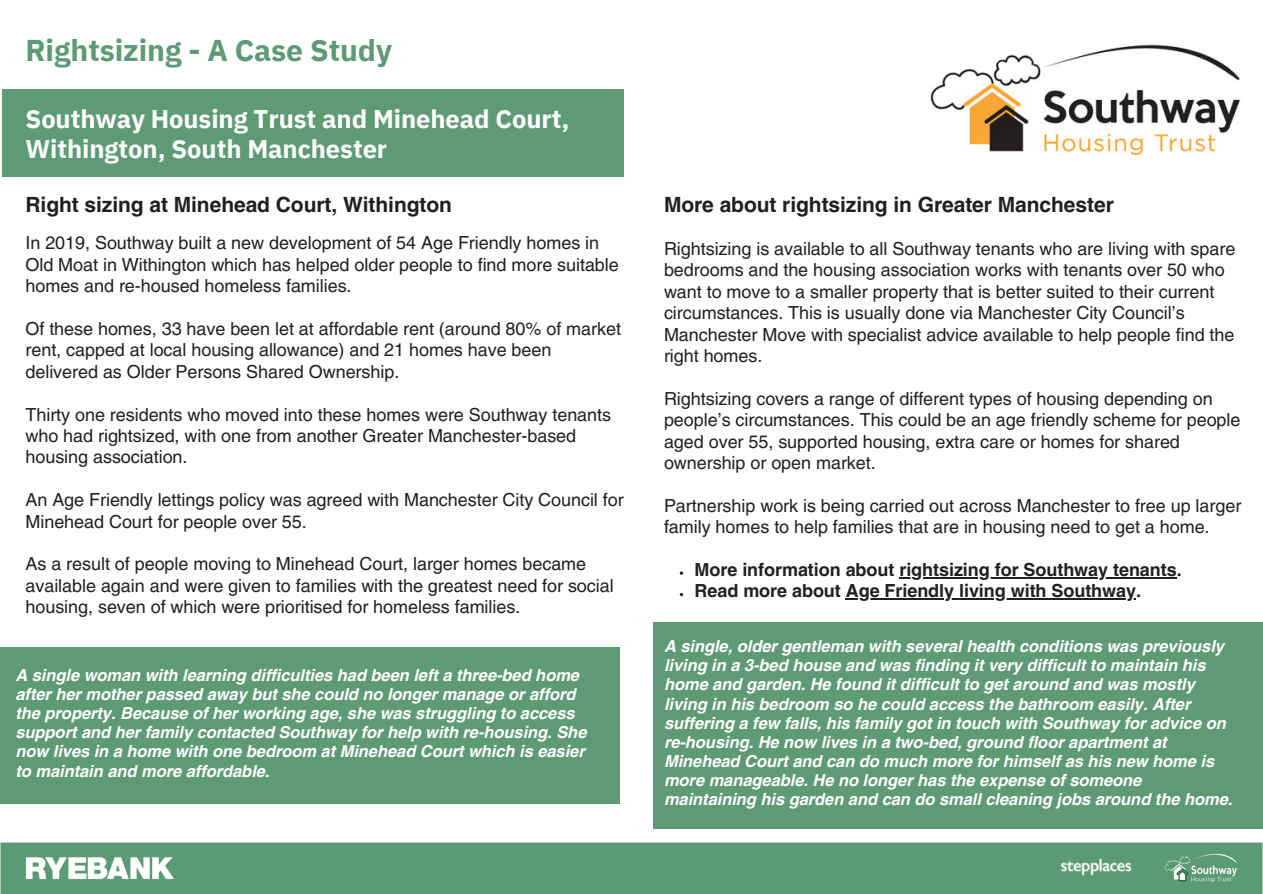
<style>
.page{position:relative;width:1263px;height:894px;background:#fff}
.page>*{position:absolute;margin:0;border:0;box-sizing:border-box;transform-origin:0 0}
.t1{font:700 30px "IBM Plex Sans";letter-spacing:-.005em;color:#5e9b74}
.t2{font:700 25.5px/30.3px "IBM Plex Sans";letter-spacing:-.005em;color:#fff}
.t3{font:700 21px "Helvetica LT Pro";letter-spacing:-.005em;color:#231f20}
.t4{font:18px/21.3px "Helvetica LT Pro";letter-spacing:-.005em;color:#231f20}
.t5{font:700 18px "Helvetica LT Pro";letter-spacing:-.005em;color:#231f20}
.t6{font:italic 700 16.5px/19.2px "Helvetica LT Pro";letter-spacing:-.005em;color:#fff}
</style>
<div class="page">
<div style="left:2px;top:89px;width:622px;height:87px;background:#5e9b74"></div>
<img style="left:0;top:842px;width:1263px;height:51px">
<img style="left:1057px;top:852px;width:79px;height:30px">
<img style="left:930px;top:44px;width:310px;height:112px">
<hr style="left:899px;top:577px;width:278px;height:1px;background:#231f20">
<hr style="left:846px;top:598px;width:290px;height:1px;background:#231f20">
<div style="left:653px;top:622px;width:610px;height:207px;background:#5e9b74"></div>
<div style="left:0;top:647px;width:619px;height:157px;background:#5e9b74"></div>
<p class="t1" style="left:26px;top:30px;width:368px">Rightsizing - A Case Study</p>
<p class="t2" style="left:26px;top:103px;width:545px">Southway Housing Trust and Minehead Court,<br>Withington, South Manchester</p>
<p class="t3" style="left:26px;top:197px;width:428px">Right sizing at Minehead Court, Withington</p>
<p class="t4" style="left:26px;top:234px;width:595px">In 2019, Southway built a new development of 54 Age Friendly homes in<br>Old Moat in Withington which has helped older people to find more suitable homes and re-housed homeless families.</p>
<p class="t4" style="left:26px;top:320px;width:597px">Of these homes, 33 have been let at affordable rent (around 80% of market rent, capped at local housing allowance) and 21 homes have been delivered as Older Persons Shared Ownership.</p>
<p class="t4" style="left:26px;top:405px;width:587px">Thirty one residents who moved into these homes were Southway tenants who had rightsized, with one from another Greater Manchester-based housing association.</p>
<h4 class="t4" style="left:26px;top:491px;width:600px">An Age Friendly lettings policy was agreed with Manchester City Council for<br>Minehead Court for people over 55.</h4>
<p class="t4" style="left:26px;top:555px;width:590px">As a result of people moving to Minehead Court, larger homes became available again and were given to families with the greatest need for social housing, seven of which were prioritised for homeless families.</p>
<p class="t6" style="left:15px;top:666px;width:572px">A single woman with learning difficulties had been left a three-bed home after her mother passed away but she could no longer manage or afford the property. Because of her working age, she was struggling to access support and her family contacted Southway for help with re-housing. She now lives in a home with one bedroom at Minehead Court which is easier to maintain and more affordable.</p>
<p class="t3" style="left:664px;top:197px;width:451px">More about rightsizing in Greater Manchester</p>
<p class="t4" style="left:664px;top:240px;width:573px">Rightsizing is available to all Southway tenants who are living with spare bedrooms and the housing association works with tenants over 50 who want to move to a smaller property that is better suited to their current circumstances. This is usually done via Manchester City Council’s Manchester Move with specialist advice available to help people find the right homes.</p>
<p class="t4" style="left:664px;top:389px;width:578px">Rightsizing covers a range of different types of housing depending on people’s circumstances. This could be an age friendly scheme for people aged over 55, supported housing, extra care or homes for shared ownership or open market.</p>
<h4 class="t4" style="left:664px;top:496px;width:579px">Partnership work is being carried out across Manchester to free up larger family homes to help families that are in housing need to get a home.</h4>
<p class="t5" style="left:695px;top:563px;width:489px">More information about rightsizing for Southway tenants.</p>
<h3 class="t5" style="left:695px;top:584px;width:448px">Read more about Age Friendly living with Southway.</h3>
<p class="t6" style="left:664px;top:638px;width:570px">A single, older gentleman with several health conditions was previously living in a 3-bed house and was finding it very difficult to maintain his home and garden. He found it difficult to get around and was mostly living in his bedroom so he could access the bathroom easily. After suffering a few falls, his family got in touch with Southway for advice on re-housing. He now lives in a two-bed, ground floor apartment at Minehead Court and can do much more for himself as his new home is more manageable. He no longer has the expense of someone maintaining his garden and can do small cleaning jobs around the home.</p>
</div>
